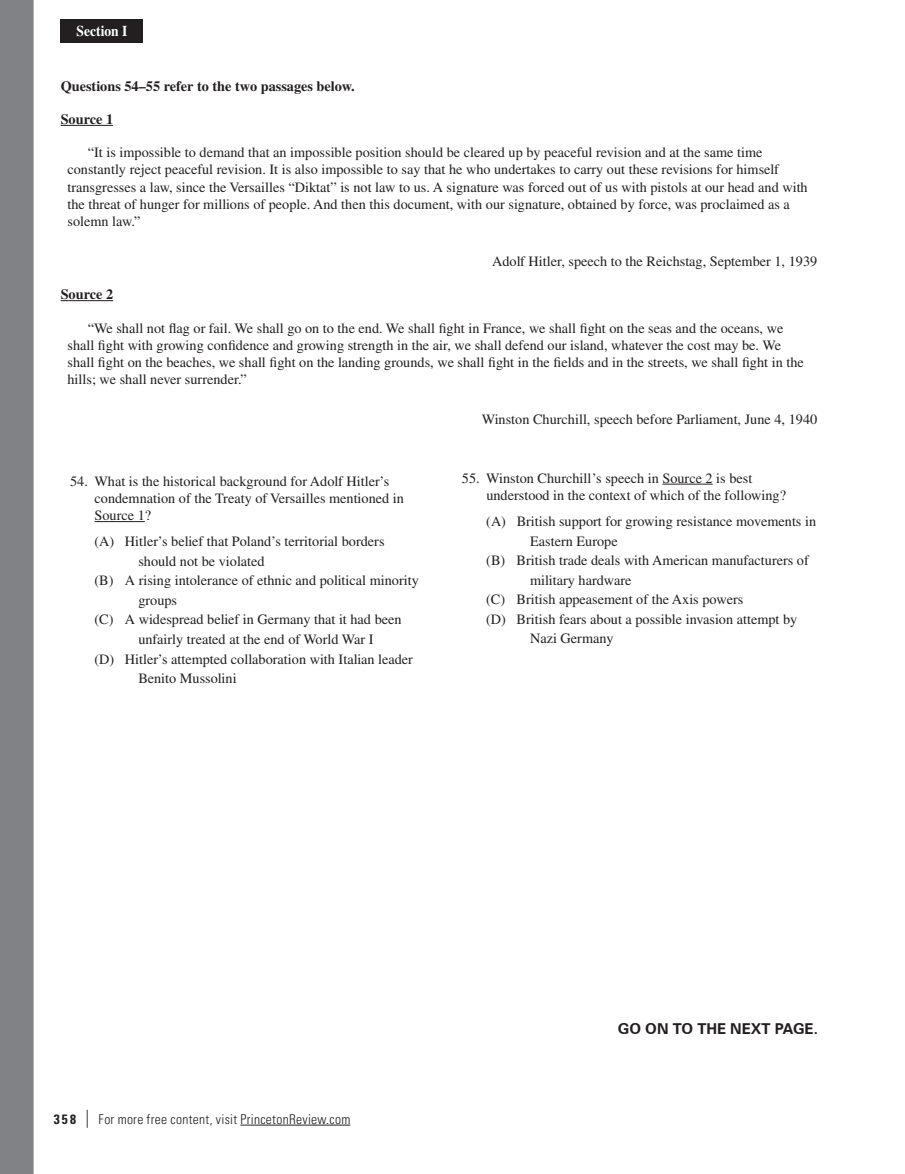
<style>
.page{position:relative;width:905px;height:1174px;background:#fff}
.page>*{position:absolute;margin:0;border:0;box-sizing:border-box;transform-origin:0 0}
.t1{font:700 15px "Zurich BT";color:#231f20}
.t2{font:700 15px "Times LT Pro";color:#fff;scale:.9 1}
.t3{font:14.25px/17.1px "Times LT Pro";color:#231f20}
.t4{font:700 14.25px "Times LT Pro";color:#231f20}
.t5{font:300 condensed 13.5px "Univers LT Pro";letter-spacing:.025em;color:#231f20}
.s1{font-weight:700}
.s2{font-weight:400;font-size:18px}
</style>
<div class="page">
<div style="left:61px;top:19px;width:82px;height:23px;background:#231f20"></div>
<hr style="left:240px;top:1124px;width:110px;height:1px;background:#231f20">
<hr style="left:61px;top:125px;width:52px;height:1px;background:#231f20">
<hr style="left:61px;top:300px;width:52px;height:1px;background:#231f20">
<hr style="left:94px;top:521px;width:51px;height:1px;background:#231f20">
<hr style="left:662px;top:483px;width:50px;height:1px;background:#231f20">
<div style="left:0;top:0;width:34px;height:1174px;background:#808285"></div>
<p class="t2" style="left:77px;top:22px;width:58px">Section I</p>
<p class="t4" style="left:61px;top:77px;width:295px">Questions 54–55 refer to the two passages below.</p>
<p class="t4" style="left:61px;top:110px;width:54px">Source 1</p>
<p class="t3" style="left:67px;top:144px;width:741px;text-indent:20px">“It is impossible to demand that an impossible position should be cleared up by peaceful revision and at the same time constantly reject peaceful revision. It is also impossible to say that he who undertakes to carry out these revisions for himself transgresses a law, since the Versailles “Diktat” is not law to us. A signature was forced out of us with pistols at our head and with the threat of hunger for millions of people. And then this document, with our signature, obtained by force, was proclaimed as a solemn law.”</p>
<p class="t3" style="left:492px;top:252px;width:326px">Adolf Hitler, speech to the Reichstag, September 1, 1939</p>
<p class="t4" style="left:61px;top:286px;width:54px">Source 2</p>
<p class="t3" style="left:67px;top:319px;width:737px;text-indent:20px">“We shall not flag or fail. We shall go on to the end. We shall fight in France, we shall fight on the seas and the oceans, we shall fight with growing confidence and growing strength in the air, we shall defend our island, whatever the cost may be. We shall fight on the beaches, we shall fight on the landing grounds, we shall fight in the fields and in the streets, we shall fight in the hills; we shall never surrender.”</p>
<p class="t3" style="left:481px;top:410px;width:337px">Winston Churchill, speech before Parliament, June 4, 1940</p>
<p class="t3" style="left:94px;top:472px;width:311px;text-indent:-24px">54. What is the historical background for Adolf Hitler’s condemnation of the Treaty of Versailles mentioned in<br>Source 1?</p>
<p class="t3" style="left:94px;top:533px;width:291px">(A) Hitler’s belief that Poland’s territorial borders</p>
<p class="t3" style="left:138px;top:552px;width:128px">should not be violated</p>
<p class="t3" style="left:94px;top:571px;width:326px">(B) A rising intolerance of ethnic and political minority</p>
<p class="t3" style="left:138px;top:591px;width:40px">groups</p>
<p class="t3" style="left:94px;top:610px;width:308px">(C) A widespread belief in Germany that it had been</p>
<p class="t3" style="left:138px;top:630px;width:236px">unfairly treated at the end of World War I</p>
<p class="t3" style="left:94px;top:649px;width:320px">(D) Hitler’s attempted collaboration with Italian leader</p>
<p class="t3" style="left:138px;top:669px;width:100px">Benito Mussolini</p>
<p class="t3" style="left:486px;top:469px;width:301px;text-indent:-24px">55. Winston Churchill’s speech in Source 2 is best understood in the context of which of the following?</p>
<p class="t3" style="left:486px;top:512px;width:331px">(A) British support for growing resistance movements in</p>
<p class="t3" style="left:530px;top:532px;width:89px">Eastern Europe</p>
<p class="t3" style="left:486px;top:551px;width:324px">(B) British trade deals with American manufacturers of</p>
<p class="t3" style="left:530px;top:571px;width:103px">military hardware</p>
<p class="t3" style="left:486px;top:590px;width:258px">(C) British appeasement of the Axis powers</p>
<p class="t3" style="left:486px;top:610px;width:312px">(D) British fears about a possible invasion attempt by</p>
<p class="t3" style="left:530px;top:629px;width:85px">Nazi Germany</p>
<p class="t5" style="left:54px;top:1109px;width:298px"><span class="s1">358</span> <span class="s2">|</span> For more free content, visit PrincetonReview.com</p>
<p class="t1" style="left:617px;top:1018px;width:202px">GO ON TO THE NEXT PAGE.</p>
</div>
